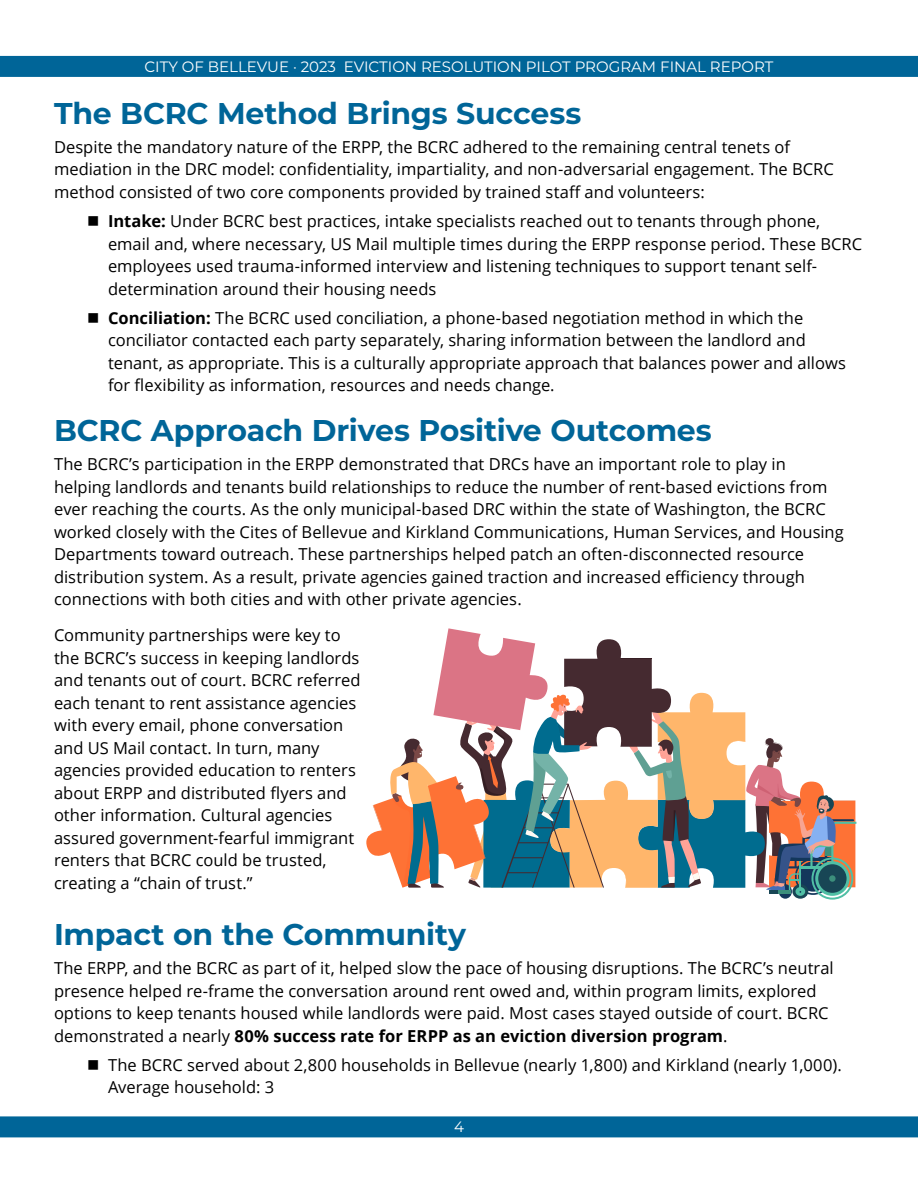
<style>
.page{position:relative;width:918px;height:1188px;background:#fff}
.page>*{position:absolute;margin:0;border:0;box-sizing:border-box;transform-origin:0 0}
.headers{font:700 30px "Montserrat";letter-spacing:-.01em;color:#006598}
.Body_Text{font:16.5px/22.5px "Open Sans";color:#000}
.text_before_bullets{font:16.5px/22.5px "Open Sans";color:#000}
.t1{font:15px "Montserrat";color:#fff}
.s1{font-weight:700}
</style>
<div class="page">
<div style="left:0;top:56px;width:918px;height:21px;background:#006598"></div>
<div style="left:0;top:1116px;width:918px;height:21px;background:#006598"></div>
<svg style="left:366px;top:628px;width:490px;height:272px"></svg>
<p class="t1" style="left:145px;top:56px;width:630px">CITY OF BELLEVUE · 2023 EVICTION RESOLUTION PILOT PROGRAM FINAL REPORT</p>
<h1 class="headers" style="left:54px;top:91px;width:529px">The BCRC Method Brings Success</h1>
<p class="text_before_bullets" style="left:54px;top:135px;width:781px">Despite the mandatory nature of the ERPP, the BCRC adhered to the remaining central tenets of mediation in the DRC model: confidentiality, impartiality, and non-adversarial engagement. The BCRC method consisted of two core components provided by trained staff and volunteers:</p>
<p class="Body_Text" style="left:108px;top:209px;width:756px;text-indent:-21px">■ <span class="s1">Intake:</span> Under BCRC best practices, intake specialists reached out to tenants through phone, email and, where necessary, US Mail multiple times during the ERPP response period. These BCRC employees used trauma-informed interview and listening techniques to support tenant self&shy;determination around their housing needs</p>
<p class="Body_Text" style="left:108px;top:306px;width:740px;text-indent:-21px">■ <span class="s1">Conciliation:</span> The BCRC used conciliation, a phone-based negotiation method in which the conciliator contacted each party separately, sharing information between the landlord and tenant, as appropriate. This is a culturally appropriate approach that balances power and allows for flexibility as information, resources and needs change.</p>
<h1 class="headers" style="left:54px;top:409px;width:659px">BCRC Approach Drives Positive Outcomes</h1>
<p class="Body_Text" style="left:54px;top:452px;width:791px">The BCRC’s participation in the ERPP demonstrated that DRCs have an important role to play in helping landlords and tenants build relationships to reduce the number of rent-based evictions from ever reaching the courts. As the only municipal-based DRC within the state of Washington, the BCRC worked closely with the Cites of Bellevue and Kirkland Communications, Human Services, and Housing Departments toward outreach. These partnerships helped patch an often-disconnected resource distribution system. As a result, private agencies gained traction and increased efficiency through connections with both cities and with other private agencies.</p>
<p class="Body_Text" style="left:54px;top:623px;width:308px">Community partnerships were key to the BCRC’s success in keeping landlords and tenants out of court. BCRC referred each tenant to rent assistance agencies with every email, phone conversation and US Mail contact. In turn, many agencies provided education to renters about ERPP and distributed flyers and other information. Cultural agencies assured government-fearful immigrant renters that BCRC could be trusted, creating a “chain of trust.”</p>
<h1 class="headers" style="left:54px;top:913px;width:414px">Impact on the Community</h1>
<p class="text_before_bullets" style="left:54px;top:956px;width:781px">The ERPP, and the BCRC as part of it, helped slow the pace of housing disruptions. The BCRC’s neutral presence helped re-frame the conversation around rent owed and, within program limits, explored options to keep tenants housed while landlords were paid. Most cases stayed outside of court. BCRC demonstrated a nearly <span class="s1">80% success rate for ERPP as an eviction diversion program</span>.</p>
<p class="Body_Text" style="left:108px;top:1053px;width:735px;text-indent:-21px">■ The BCRC served about 2,800 households in Bellevue (nearly 1,800) and Kirkland (nearly 1,000).<br>Average household: 3</p>
<p class="t1" style="left:454px;top:1116px;width:11px">4</p>
</div>
